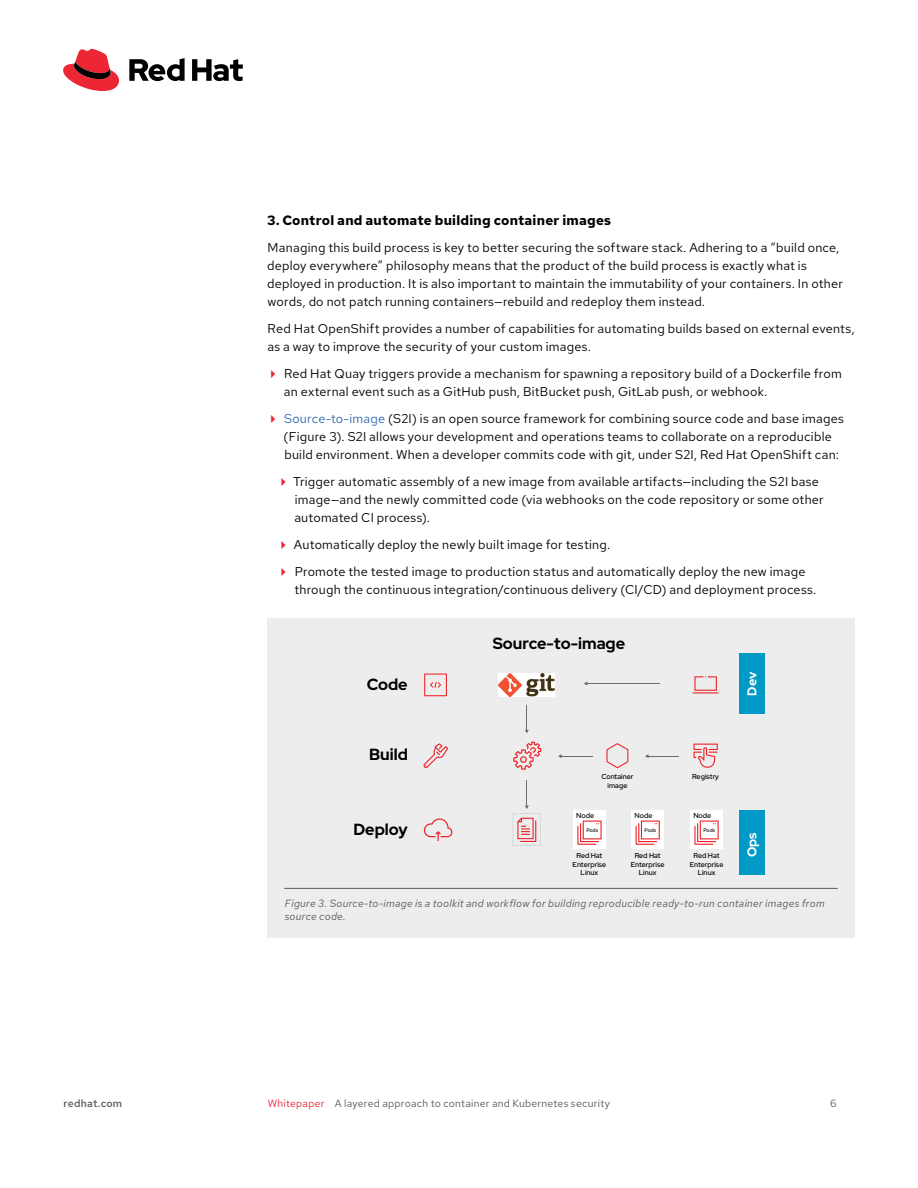
<style>
.page{position:relative;width:918px;height:1188px;background:#fff}
.page>*{position:absolute;margin:0;border:0;box-sizing:border-box;transform-origin:0 0}
.t1{font:700 16.05px "Red Hat Display";color:#000}
.t2{font:700 13.5px "Red Hat Text";letter-spacing:.015em;color:#000}
.t3{font:12.75px/18px "Red Hat Text";letter-spacing:.02em;color:#000}
.t4{font:700 12.75px "Red Hat Display";color:#fff}
.t5{font:italic 10.5px/13.5px "Red Hat Text";letter-spacing:.025em;color:#58595b}
.t6{font:10.5px "Red Hat Text";letter-spacing:.025em;color:#58595b}
.t7{font:500 10.5px "Red Hat Text";letter-spacing:.025em;color:#58595b}
.t8{font:500 7.2px "Red Hat Display";color:#000}
.t9{font:500 7.05px/8.6px "Red Hat Display";color:#000;text-align:center}
.t10{font:500 5.1px "Red Hat Display";color:#000}
.s1{color:#3168b2}
.s2{color:#ee2435}
</style>
<div class="page">
<div style="left:267px;top:619px;width:588px;height:319px;background:#ededee"></div>
<svg style="left:424px;top:818px;width:28px;height:23px"></svg>
<svg style="left:606px;top:743px;width:22px;height:25px"></svg>
<svg style="left:423px;top:743px;width:25px;height:25px"></svg>
<div style="left:739px;top:653px;width:26px;height:61px;background:#0199c5"></div>
<div style="left:739px;top:811px;width:26px;height:64px;background:#0199c5"></div>
<svg style="left:424px;top:674px;width:23px;height:22px"></svg>
<svg style="left:513px;top:742px;width:28px;height:28px"></svg>
<svg style="left:693px;top:676px;width:26px;height:17px"></svg>
<svg style="left:694px;top:744px;width:24px;height:24px"></svg>
<div style="left:573px;top:811px;width:33px;height:38px;background:#fff"></div>
<svg style="left:577px;top:821px;width:25px;height:24px"></svg>
<div style="left:631px;top:811px;width:33px;height:38px;background:#fff"></div>
<svg style="left:636px;top:821px;width:24px;height:24px"></svg>
<div style="left:690px;top:811px;width:33px;height:38px;background:#fff"></div>
<svg style="left:694px;top:821px;width:25px;height:24px"></svg>
<img style="left:498px;top:673px;width:56px;height:24px">
<hr style="left:587px;top:683px;width:73px;height:1px;background:#6c6c6c">
<hr style="left:561px;top:756px;width:31px;height:1px;background:#6c6c6c">
<svg style="left:525px;top:705px;width:4px;height:28px"></svg>
<hr style="left:648px;top:756px;width:31px;height:1px;background:#6c6c6c">
<svg style="left:645px;top:754px;width:4px;height:4px"></svg>
<svg style="left:513px;top:780px;width:28px;height:66px"></svg>
<hr style="left:284px;top:888px;width:554px;height:1px;background:#58595b">
<svg style="left:63px;top:49px;width:56px;height:42px"></svg>
<svg style="left:129px;top:58px;width:114px;height:23px"></svg>
<p class="t2" style="left:267px;top:211px;width:346px">3. Control and automate building container images</p>
<p class="t3" style="left:267px;top:238px;width:577px">Managing this build process is key to better securing the software stack. Adhering to a “build once, deploy everywhere” philosophy means that the product of the build process is exactly what is deployed in production. It is also important to maintain the immutability of your containers. In other words, do not patch running containers—rebuild and redeploy them instead.</p>
<p class="t3" style="left:267px;top:319px;width:589px">Red Hat OpenShift provides a number of capabilities for automating builds based on external events, as a way to improve the security of your custom images.</p>
<p class="t3" style="left:284px;top:364px;width:559px">Red Hat Quay triggers provide a mechanism for spawning a repository build of a Dockerfile from an external event such as a GitHub push, BitBucket push, GitLab push, or webhook.</p>
<p class="t3" style="left:284px;top:409px;width:562px"><span class="s1">Source-to-image</span> (S2I) is an open source framework for combining source code and base images (Figure 3). S2I allows your development and operations teams to collaborate on a reproducible build environment. When a developer commits code with git, under S2I, Red Hat OpenShift can:</p>
<p class="t3" style="left:293px;top:472px;width:532px">Trigger automatic assembly of a new image from available artifacts—including the S2I base image—and the newly committed code (via webhooks on the code repository or some other automated CI process).</p>
<p class="t3" style="left:294px;top:531px;width:513px;line-height:27px">Automatically deploy the newly built image for testing.<br>Promote the tested image to production status and automatically deploy the new image</p>
<p class="t3" style="left:294px;top:580px;width:523px">through the continuous integration/continuous delivery (CI/CD) and deployment process.</p>
<p class="t1" style="left:367px;top:674px;width:42px">Code</p>
<p class="t1" style="left:369px;top:743px;width:40px">Build</p>
<p class="t1" style="left:353px;top:819px;width:56px">Deploy</p>
<p class="t1" style="left:493px;top:632px;width:134px">Source-to-image</p>
<p class="t4" style="left:744px;top:696px;width:26px;rotate:-90deg">Dev</p>
<p class="t9" style="left:601px;top:773px;width:34px">Container image</p>
<p class="t9" style="left:692px;top:773px;width:28px">Registry</p>
<p class="t8" style="left:576px;top:811px;width:20px">Node</p>
<p class="t8" style="left:635px;top:811px;width:20px">Node</p>
<p class="t8" style="left:693px;top:811px;width:20px">Node</p>
<p class="t10" style="left:586px;top:827px;width:13px">Pods</p>
<p class="t10" style="left:645px;top:827px;width:13px">Pods</p>
<p class="t10" style="left:703px;top:827px;width:13px">Pods</p>
<p class="t9" style="left:573px;top:851px;width:35px">Red Hat<br>Enterprise<br>Linux</p>
<p class="t9" style="left:631px;top:851px;width:35px">Red Hat<br>Enterprise<br>Linux</p>
<p class="t9" style="left:690px;top:851px;width:35px">Red Hat<br>Enterprise<br>Linux</p>
<p class="t4" style="left:744px;top:857px;width:26px;rotate:-90deg">Ops</p>
<p class="t5" style="left:285px;top:896px;width:541px">Figure 3. Source-to-image is a toolkit and workflow for building reproducible ready-to-run container images from source code.</p>
<p class="t7" style="left:64px;top:1096px;width:60px">redhat.com</p>
<p class="t6" style="left:268px;top:1096px;width:344px"><span class="s2">Whitepaper</span> A layered approach to container and Kubernetes security</p>
<p class="t6" style="left:830px;top:1096px;width:8px">6</p>
</div>
